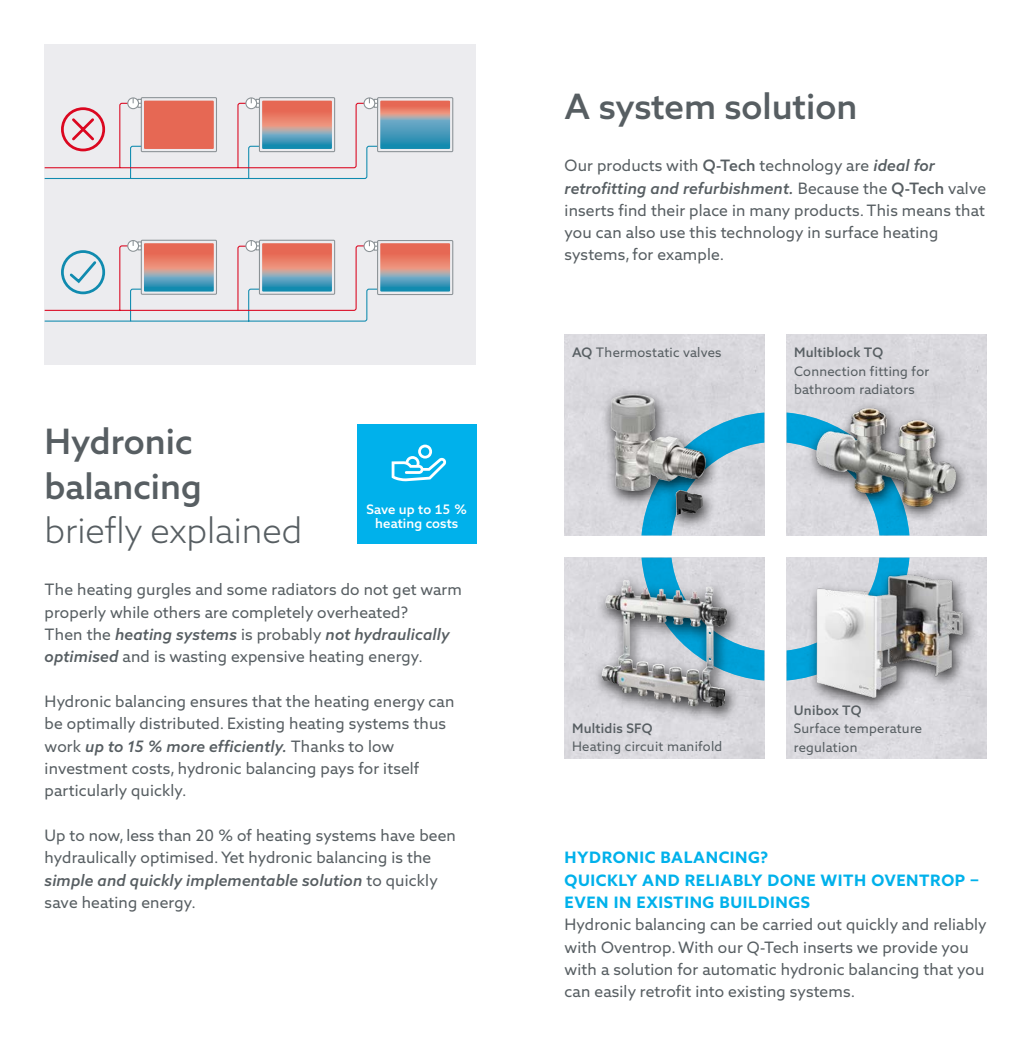
<style>
.page{position:relative;width:1032px;height:1042px;background:#fff}
.page>*{position:absolute;margin:0;border:0;box-sizing:border-box;transform-origin:0 0}
.t1{font:500 35px/44.6px "Azo Sans 2";color:#575e62}
.t2{font:300 35px "Azo Sans 2";color:#575e62}
.t3{font:15.75px/22.4px "Azo Sans 2";letter-spacing:.01em;color:#575e62}
.t4{font:700 15.75px/22.4px "Azo Sans 2";letter-spacing:.035em;color:#00b1eb}
.t5{font:13.12px/18.6px "Azo Sans 2";letter-spacing:.02em;color:#575e62}
.t6{font:500 13.12px "Azo Sans 2";letter-spacing:.02em;color:#575e62}
.t7{font:500 13.12px/14.9px "Azo Sans 2";letter-spacing:.01em;color:#fff;text-align:center}
.s1{font-weight:500;font-style:italic}
.s2{font-weight:500}
</style>
<div class="page">
<div style="left:565px;top:558px;width:199px;height:200px;background:#dad9de"></div>
<div style="left:787px;top:558px;width:199px;height:200px;background:#dbdadf"></div>
<svg style="left:641px;top:412px;width:268px;height:268px"></svg>
<div style="left:807px;top:401px;width:163px;height:121px;background:#000;opacity:.75"></div>
<img style="left:815px;top:404px;width:143px;height:105px">
<div style="left:600px;top:387px;width:120px;height:144px;background:#000;opacity:.75"></div>
<img style="left:611px;top:394px;width:95px;height:97px">
<div style="left:592px;top:573px;width:149px;height:151px;background:#000;opacity:.75"></div>
<img style="left:602px;top:580px;width:62px;height:120px">
<div style="left:807px;top:569px;width:170px;height:144px;background:#000;opacity:.75"></div>
<img style="left:813px;top:570px;width:153px;height:134px">
<div style="left:45px;top:45px;width:431px;height:320px;background:#ececef"></div>
<div style="left:377px;top:97px;width:76px;height:55px;border:1px solid #8b9296"></div>
<div style="left:363px;top:97px;width:12px;height:12px;border:1px solid #8b9296;border-radius:50%"></div>
<div style="left:127px;top:97px;width:12px;height:12px;border:1px solid #8b9296;border-radius:50%"></div>
<div style="left:245px;top:97px;width:12px;height:12px;border:1px solid #8b9296;border-radius:50%"></div>
<svg style="left:45px;top:98px;width:405px;height:81px"></svg>
<div style="left:61px;top:107px;width:44px;height:44px;border:3px solid #db0720;border-radius:50%"></div>
<div style="left:377px;top:240px;width:76px;height:55px;border:1px solid #8b9296"></div>
<svg style="left:45px;top:240px;width:405px;height:82px"></svg>
<div style="left:357px;top:424px;width:119px;height:119px;background:#00b1eb"></div>
<h1 class="t1" style="left:45px;top:419px;width:159px">Hydronic balancing</h1>
<h1 class="t2" style="left:45px;top:510px;width:259px">briefly explained</h1>
<p class="t3" style="left:45px;top:579px;width:419px">The heating gurgles and some radiators do not get warm properly while others are completely overheated?<br>Then the <span class="s1">heating systems</span> is probably <span class="s1">not hydraulically optimised</span> and is wasting expensive heating energy.</p>
<p class="t3" style="left:45px;top:690px;width:411px">Hydronic balancing ensures that the heating energy can be optimally distributed. Existing heating systems thus work <span class="s1">up to 15 % more efficiently.</span> Thanks to low investment costs, hydronic balancing pays for itself particularly quickly.</p>
<p class="t3" style="left:45px;top:824px;width:413px">Up to now, less than 20 % of heating systems have been hydraulically optimised. Yet hydronic balancing is the <span class="s1">simple and quickly implementable solution</span> to quickly save heating energy.</p>
<p class="t7" style="left:366px;top:501px;width:102px">Save up to 15 % heating costs</p>
<h1 class="t1" style="left:565px;top:85px;width:294px">A system solution</h1>
<p class="t3" style="left:565px;top:154px;width:423px">Our products with <span class="s2">Q-Tech</span> technology are <span class="s1">ideal for retrofitting and refurbishment.</span> Because the <span class="s2">Q-Tech</span> valve inserts find their place in many products. This means that you can also use this technology in surface heating systems, for example.</p>
<p class="t5" style="left:572px;top:343px;width:151px"><span class="s2">AQ</span> Thermostatic valves</p>
<p class="t6" style="left:794px;top:345px;width:91px">Multiblock TQ</p>
<p class="t5" style="left:794px;top:362px;width:137px">Connection fitting for bathroom radiators</p>
<p class="t6" style="left:572px;top:720px;width:82px">Multidis SFQ</p>
<p class="t5" style="left:572px;top:737px;width:152px">Heating circuit manifold</p>
<p class="t6" style="left:794px;top:702px;width:69px">Unibox TQ</p>
<p class="t5" style="left:794px;top:719px;width:130px">Surface temperature regulation</p>
<p class="t4" style="left:565px;top:846px;width:416px">HYDRONIC BALANCING?<br>QUICKLY AND RELIABLY DONE WITH OVENTROP –<br>EVEN IN EXISTING BUILDINGS</p>
<p class="t3" style="left:565px;top:913px;width:423px">Hydronic balancing can be carried out quickly and reliably with Oventrop. With our Q-Tech inserts we provide you with a solution for automatic hydronic balancing that you can easily retrofit into existing systems.</p>
</div>
